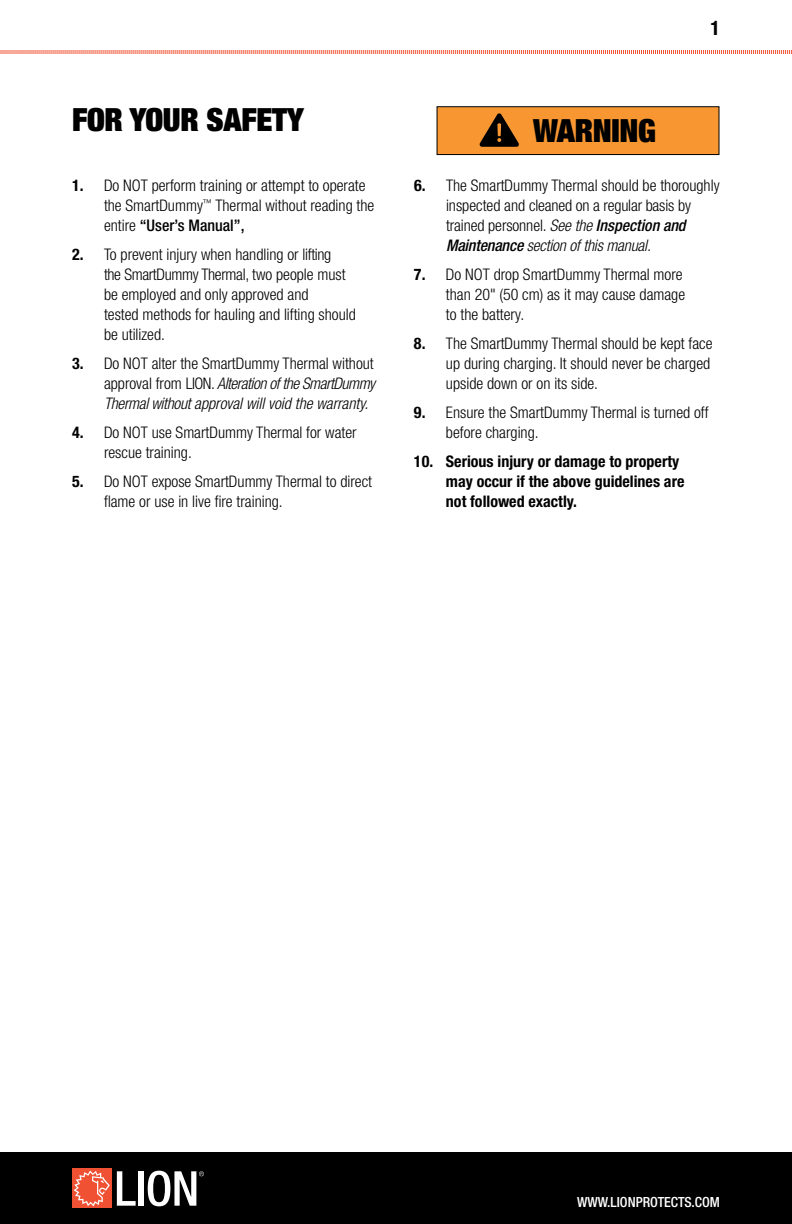
<style>
.page{position:relative;width:792px;height:1224px;background:#fff}
.page>*{position:absolute;margin:0;border:0;box-sizing:border-box;transform-origin:0 0}
.t1{font:900 condensed 32px "Helvetica Neue LT Std";letter-spacing:-.01em;color:#000}
.t2{font:700 condensed 20px "Helvetica Neue LT Std";color:#000}
.t3{font:300 condensed 16px/20px "Helvetica Neue LT Std";color:#000}
.t4{font:italic 300 condensed 16px/20px "Helvetica Neue LT Std";color:#000;text-align:justify}
.t5{font:700 condensed 16px/20px "Helvetica Neue LT Std";color:#000}
.t6{font:500 condensed 14px "Helvetica Neue LT Std";color:#fff}
.s1{font-weight:700}
.s2{font-weight:500}
.s3{font-weight:700;font-style:normal}
.s4{font-style:normal}
.s5{font-style:italic}
.s6{font-weight:500;font-style:italic}
</style>
<div class="page">
<div style="left:0;top:1152px;width:792px;height:72px;background:#000"></div>
<svg style="left:0;top:50px;width:792px;height:4px;background:#f7a798"></svg>
<svg style="left:117px;top:1171px;width:19px;height:35px"></svg>
<div style="left:138px;top:1171px;width:6px;height:35px;background:#fff"></div>
<div style="left:72px;top:1169px;width:40px;height:39px;background:#f05133"></div>
<svg style="left:74px;top:1171px;width:36px;height:35px"></svg>
<svg style="left:148px;top:1171px;width:56px;height:35px"></svg>
<div style="left:437px;top:107px;width:282px;height:48px;background:#f89732"></div>
<div style="left:437px;top:106px;width:283px;height:49px;border:1px solid #000"></div>
<svg style="left:480px;top:113px;width:39px;height:34px"></svg>
<h1 class="t1" style="left:72px;top:99px;width:233px">FOR YOUR SAFETY</h1>
<p class="t3" style="left:104px;top:176px;width:272px;text-indent:-32px"><span class="s1">1.</span> Do NOT perform training or attempt to operate the SmartDummy<sup>™</sup> Thermal without reading the entire <span class="s2">“User’s Manual”,</span></p>
<p class="t3" style="left:104px;top:245px;width:253px;text-indent:-32px"><span class="s1">2.</span> To prevent injury when handling or lifting<br>the SmartDummy Thermal, two people must be employed and only approved and<br>tested methods for hauling and lifting should be utilized.</p>
<p class="t4" style="left:104px;top:354px;width:273px;text-indent:-32px"><span class="s3">3.</span> <span class="s4">Do NOT alter the SmartDummy Thermal without approval from LION.</span> Alteration of the SmartDummy Thermal without approval will void the warranty.</p>
<p class="t3" style="left:104px;top:423px;width:254px;text-indent:-32px"><span class="s1">4.</span> Do NOT use SmartDummy Thermal for water rescue training.</p>
<p class="t3" style="left:104px;top:472px;width:270px;text-indent:-32px"><span class="s1">5.</span> Do NOT expose SmartDummy Thermal to direct flame or use in live fire training.</p>
<h1 class="t1" style="left:533px;top:110px;width:124px">WARNING</h1>
<p class="t2" style="left:710px;top:16px;width:11px">1</p>
<p class="t3" style="left:446px;top:176px;width:275px;text-indent:-32px"><span class="s1">6.</span> The SmartDummy Thermal should be thoroughly inspected and cleaned on a regular basis by trained personnel. <span class="s5">See the</span> <span class="s6">Inspectionand Maintenance</span><span class="s5">section of this manual.</span></p>
<p class="t3" style="left:446px;top:265px;width:241px;text-indent:-32px"><span class="s1">7.</span> Do NOT drop SmartDummy Thermal more than 20" (50 cm) as it may cause damage to the battery.</p>
<p class="t3" style="left:446px;top:334px;width:268px;text-indent:-32px"><span class="s1">8.</span> The SmartDummy Thermal should be kept face up during charging. It should never be charged upside down or on its side.</p>
<p class="t3" style="left:446px;top:403px;width:264px;text-indent:-32px"><span class="s1">9.</span> Ensure the SmartDummy Thermal is turned off before charging.</p>
<p class="t5" style="left:446px;top:451px;width:240px;text-indent:-32px">10. Serious injury or damage to property may occur if the above guidelines are not followed exactly.</p>
<p class="t6" style="left:577px;top:1193px;width:144px">WWW.LIONPROTECTS.COM</p>
</div>
